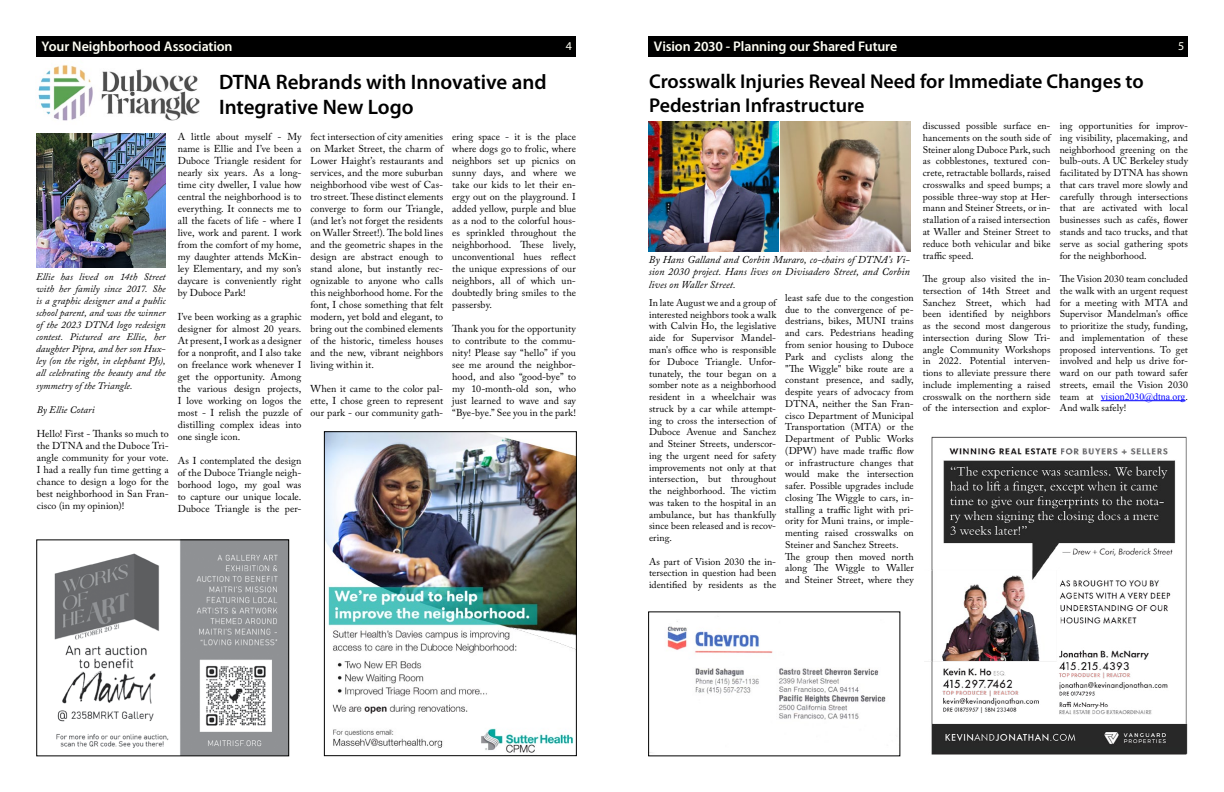
<style>
.page{position:relative;width:1224px;height:792px;background:#fff}
.page>*{position:absolute;margin:0;border:0;box-sizing:border-box;transform-origin:0 0}
.t1{font:600 21px/25.2px "Myriad Pro";color:#000}
.t2{font:600 20px/24px "Myriad Pro";color:#000}
.t3{font:600 14px "Myriad Pro";letter-spacing:-.01em;color:#fffff6}
.t4{font:12px "Myriad Pro";color:#fffff6}
.t5{font:italic 10.5px/12.9px "Adobe Caslon Pro";color:#000;text-align:justify}
.t6{font:10px/12px "Adobe Caslon Pro";letter-spacing:.005em;color:#000;text-align:justify}
.t7{font:italic 10px/12px "Adobe Caslon Pro";letter-spacing:.005em;color:#000;text-align:justify}
.t8{font:9.8px/11.8px "Adobe Caslon Pro";letter-spacing:.005em;color:#000;text-align:justify}
.t9{font:9.8px "Times New Roman";color:#00f}
.s1{font-family:"Adobe Caslon Pro";color:#000}
</style>
<div class="page">
<div style="left:36px;top:36px;width:540px;height:20px;background:#000"></div>
<div style="left:648px;top:36px;width:540px;height:20px;background:#000"></div>
<hr style="left:1101px;top:400px;width:85px;height:1px;background:#00f">
<img style="left:649px;top:122px;width:130px;height:130px">
<img style="left:781px;top:122px;width:129px;height:130px">
<img style="left:925px;top:436px;width:263px;height:319px">
<img style="left:326px;top:434px;width:248px;height:319px">
<div style="left:324px;top:432px;width:252px;height:324px;border:1px solid #000"></div>
<img style="left:650px;top:621px;width:236px;height:132px">
<img style="left:54px;top:542px;width:233px;height:212px">
<div style="left:37px;top:540px;width:252px;height:216px;border:1px solid #000"></div>
<img style="left:38px;top:64px;width:162px;height:57px">
<img style="left:36px;top:133px;width:130px;height:135px">
<h3 class="t3" style="left:42px;top:37px;width:193px">Your Neighborhood Association</h3>
<p class="t4" style="left:566px;top:38px;width:8px">4</p>
<h3 class="t3" style="left:654px;top:37px;width:245px">Vision 2030 - Planning our Shared Future</h3>
<p class="t4" style="left:1178px;top:38px;width:8px">5</p>
<h2 class="t2" style="left:649px;top:69px;width:496px">Crosswalk Injuries Reveal Need for Immediate Changes to<br>Pedestrian Infrastructure</h2>
<h1 class="t1" style="left:219px;top:68px;width:329px">DTNA Rebrands with Innovative and<br>Integrative New Logo</h1>
<p class="t6" style="left:178px;top:131px;width:125px">A little about myself - My name is Ellie and I’ve been a Duboce Triangle resident for nearly six years. As a long&shy;time city dweller, I value how central the neighborhood is to everything. It connects me to all the facets of life - where I live, work and parent. I work from the comfort of my home, my daughter attends McKin&shy;ley Elementary, and my son’s daycare is conveniently right by Duboce Park!</p>
<p class="t6" style="left:178px;top:311px;width:125px">I’ve been working as a graphic designer for almost 20 years.<br>At present, I work as a designer for a nonprofit, and I also take on freelance work whenever I get the opportunity. Among the various design projects, I love working on logos the most - I relish the puzzle of distilling complex ideas into one single icon.</p>
<p class="t6" style="left:178px;top:455px;width:125px">As I contemplated the design of the Duboce Triangle neigh&shy;borhood logo, my goal was to capture our unique locale.<br>Duboce Triangle is the per-</p>
<p class="t8" style="left:1060px;top:120px;width:130px">ing opportunities for improv&shy;ing visibility, placemaking, and neighborhood greening on the bulb-outs. A UC Berkeley study facilitated by DTNA has shown that cars travel more slowly and carefully through intersections that are activated with local businesses such as cafés, flower stands and taco trucks, and that serve as social gathering spots for the neighborhood.</p>
<p class="t8" style="left:1060px;top:273px;width:130px">The Vision 2030 team concluded the walk with an urgent request for a meeting with MTA and Supervisor Mandelman's office to prioritize the study, funding, and implementation of these proposed interventions. To get involved and help us drive for&shy;ward on our path toward safer streets, email the Vision 2030</p>
<p class="t9" style="left:1060px;top:390px;width:130px"><span class="s1">team at</span> vision2030@dtna.org<span class="s1">.</span></p>
<p class="t8" style="left:1060px;top:402px;width:68px">And walk safely!</p>
<p class="t8" style="left:923px;top:120px;width:129px">discussed possible surface en&shy;hancements on the south side of Steiner along Duboce Park, such as cobblestones, textured con&shy;crete, retractable bollards, raised crosswalks and speed bumps; a possible three-way stop at Her&shy;mann and Steiner Streets, or in&shy;stallation of a raised intersection at Waller and Steiner Street to reduce both vehicular and bike traffic speed.</p>
<p class="t8" style="left:923px;top:273px;width:129px">The group also visited the in&shy;tersection of 14th Street and Sanchez Street, which had been identified by neighbors as the second most dangerous intersection during Slow Tri&shy;angle Community Workshops in 2022. Potential interven&shy;tions to alleviate pressure there include implementing a raised crosswalk on the northern side of the intersection and explor-</p>
<p class="t6" style="left:310px;top:131px;width:134px">fect intersection of city amenities on Market Street, the charm of Lower Haight’s restaurants and services, and the more suburban neighborhood vibe west of Cas&shy;tro street. These distinct elements converge to form our Triangle, (and let’s not forget the residents on Waller Street!). The bold lines and the geometric shapes in the design are abstract enough to stand alone, but instantly rec&shy;ognizable to anyone who calls this neighborhood home. For the font, I chose something that felt modern, yet bold and elegant, to bring out the combined elements of the historic, timeless houses and the new, vibrant neighbors living within it.</p>
<p class="t6" style="left:310px;top:383px;width:134px">When it came to the color pal&shy;ette, I chose green to represent our park - our community gath-</p>
<p class="t6" style="left:452px;top:131px;width:125px">ering space - it is the place where dogs go to frolic, where neighbors set up picnics on sunny days, and where we take our kids to let their en&shy;ergy out on the playground. I added yellow, purple and blue as a nod to the colorful hous&shy;es sprinkled throughout the neighborhood. These lively, unconventional hues reflect the unique expressions of our neighbors, all of which un&shy;doubtedly bring smiles to the passersby.</p>
<p class="t6" style="left:452px;top:323px;width:125px">Thank you for the opportunity to contribute to the commu&shy;nity! Please say “hello” if you see me around the neighbor&shy;hood, and also “good-bye” to my 10-month-old son, who just learned to wave and say “Bye-bye.” See you in the park!</p>
<p class="t5" style="left:649px;top:253px;width:262px">By Hans Galland and Corbin Muraro, co-chairs of DTNA’s Vi&shy;sion 2030 project. Hans lives on Divisadero Street, and Corbin lives on Waller Street.</p>
<p class="t7" style="left:36px;top:271px;width:131px">Ellie has lived on 14th Street with her family since 2017. She is a graphic designer and a public school parent, and was the winner of the 2023 DTNA logo redesign contest. Pictured are Ellie, her daughter Pipra, and her son Hux&shy;ley (on the right, in elephant PJs), all celebrating the beauty and the</p>
<p class="t7" style="left:36px;top:380px;width:98px">symmetry of the Triangle.</p>
<p class="t8" style="left:785px;top:292px;width:130px;text-align:left">least safe due to the congestion due to the convergence of pe&shy;destrians, bikes, MUNI trains and cars. Pedestrians heading from senior housing to Duboce<br>Park and cyclists along the "The Wiggle" bike route are a constant presence, and sadly, despite years of advocacy from<br>DTNA, neither the San Fran&shy;cisco Department of Municipal<br>Transportation (MTA) or the<br>Department of Public Works (DPW) have made traffic flow or infrastructure changes that would make the intersection safer. Possible upgrades include closing The Wiggle to cars, in&shy;stalling a traffic light with pri&shy;ority for Muni trains, or imple&shy;menting raised crosswalks on<br>Steiner and Sanchez Streets.<br>The group then moved north along The Wiggle to Waller and Steiner Street, where they</p>
<p class="t8" style="left:649px;top:297px;width:129px">In late August we and a group of interested neighbors took a walk with Calvin Ho, the legislative aide for Supervisor Mandel&shy;man's office who is responsible for Duboce Triangle. Unfor&shy;tunately, the tour began on a somber note as a neighborhood resident in a wheelchair was struck by a car while attempt&shy;ing to cross the intersection of Duboce Avenue and Sanchez and Steiner Streets, underscor&shy;ing the urgent need for safety improvements not only at that intersection, but throughout the neighborhood. The victim was taken to the hospital in an ambulance, but has thankfully since been released and is recov&shy;ering.</p>
<p class="t8" style="left:649px;top:555px;width:129px">As part of Vision 2030 the in&shy;tersection in question had been identified by residents as the</p>
<p class="t7" style="left:37px;top:403px;width:60px">By Ellie Cotari</p>
<p class="t6" style="left:37px;top:427px;width:133px">Hello! First - Thanks so much to the DTNA and the Duboce Tri&shy;angle community for your vote.<br>I had a really fun time getting a chance to design a logo for the best neighborhood in San Fran&shy;cisco (in my opinion)!</p>
</div>
